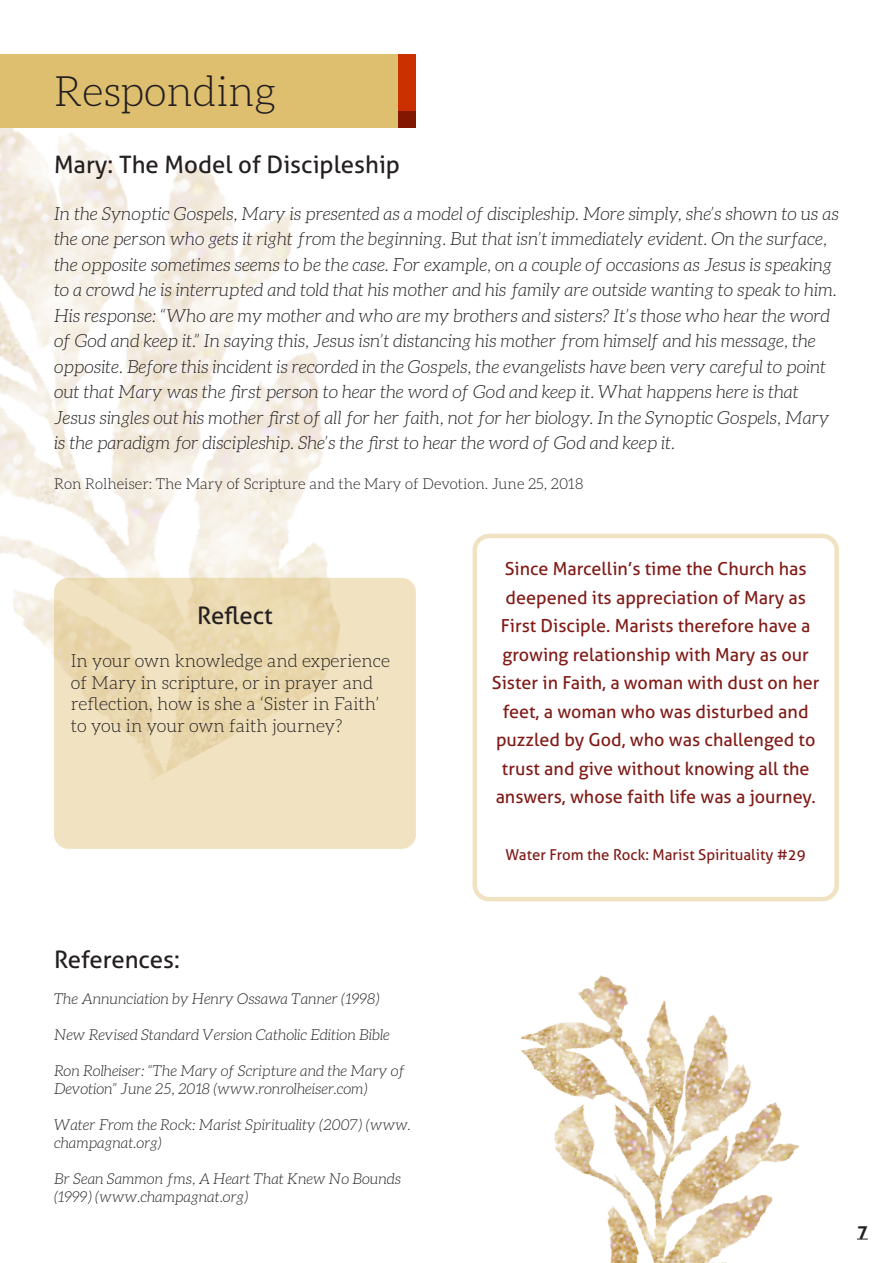
<style>
.page{position:relative;width:893px;height:1263px;background:#fff}
.page>*{position:absolute;margin:0;border:0;box-sizing:border-box;transform-origin:0 0}
.t1{font:300 42px "Aleo";color:#231f20}
.t2{font:24px "Aller";color:#231f20}
.t3{font:italic 300 18px/25.5px "Aleo";color:#231f20}
.t4{font:18px/28.5px "Aller";color:#801b17;text-align:center}
.t5{font:300 18px/21.6px "Aleo";color:#231f20}
.t6{font:700 18px "Aller";color:#231f20}
.t7{font:italic 300 15px/18px "Aleo";color:#231f20}
.t8{font:300 15px "Aleo";color:#231f20}
.t9{font:15px "Aller";color:#801b17}
</style>
<div class="page">
<img style="left:0;top:127px;width:540px;height:769px">
<img style="left:520px;top:975px;width:280px;height:288px">
<div style="left:0;top:54px;width:416px;height:73px;background:#debe6f"></div>
<div style="left:398px;top:54px;width:18px;height:57px;background:#cb3000"></div>
<div style="left:398px;top:111px;width:18px;height:16px;background:#811700"></div>
<svg style="left:54px;top:578px;width:362px;height:271px;fill:#f1e3c2"></svg>
<div style="left:473px;top:534px;width:366px;height:367px;border:4px solid #debe6f;border-radius:14px"></div>
<p class="t1" style="left:54px;top:68px;width:224px">Responding</p>
<p class="t2" style="left:54px;top:149px;width:348px">Mary: The Model of Discipleship</p>
<p class="t3" style="left:54px;top:200px;width:786px">In the Synoptic Gospels, Mary is presented as a model of discipleship. More simply, she’s shown to us as the one person who gets it right from the beginning. But that isn’t immediately evident. On the surface, the opposite sometimes seems to be the case. For example, on a couple of occasions as Jesus is speaking to a crowd he is interrupted and told that his mother and his family are outside wanting to speak to him.<br>His response: “Who are my mother and who are my brothers and sisters? It’s those who hear the word of God and keep it.” In saying this, Jesus isn’t distancing his mother from himself and his message, the opposite. Before this incident is recorded in the Gospels, the evangelists have been very careful to point out that Mary was the first person to hear the word of God and keep it. What happens here is that Jesus singles out his mother first of all for her faith, not for her biology. In the Synoptic Gospels, Mary is the paradigm for discipleship. She’s the first to hear the word of God and keep it.</p>
<p class="t8" style="left:54px;top:475px;width:531px">Ron Rolheiser: The Mary of Scripture and the Mary of Devotion. June 25, 2018</p>
<p class="t2" style="left:197px;top:601px;width:77px">Reflect</p>
<p class="t5" style="left:71px;top:650px;width:321px">In your own knowledge and experience of Mary in scripture, or in prayer and reflection, how is she a ‘Sister in Faith’ to you in your own faith journey?</p>
<p class="t4" style="left:492px;top:554px;width:329px">Since Marcellin’s time the Church has deepened its appreciation of Mary as First Disciple. Marists therefore have a growing relationship with Mary as our Sister in Faith, a woman with dust on her feet, a woman who was disturbed and puzzled by God, who was challenged to trust and give without knowing all the answers, whose faith life was a journey.</p>
<p class="t9" style="left:506px;top:846px;width:302px">Water From the Rock: Marist Spirituality #29</p>
<p class="t2" style="left:54px;top:945px;width:127px">References:</p>
<p class="t7" style="left:54px;top:990px;width:327px">The Annunciation by Henry Ossawa Tanner (1998)</p>
<p class="t7" style="left:54px;top:1026px;width:337px">New Revised Standard Version Catholic Edition Bible</p>
<p class="t7" style="left:54px;top:1062px;width:352px">Ron Rolheiser: “The Mary of Scripture and the Mary of<br>Devotion” June 25, 2018 (www.ronrolheiser.com)</p>
<p class="t7" style="left:54px;top:1116px;width:358px">Water From the Rock: Marist Spirituality (2007) (www. champagnat.org)</p>
<p class="t7" style="left:54px;top:1170px;width:349px">Br Sean Sammon fms, A Heart That Knew No Bounds (1999) (www.champagnat.org)</p>
<p class="t6" style="left:857px;top:1220px;width:12px">7</p>
</div>
